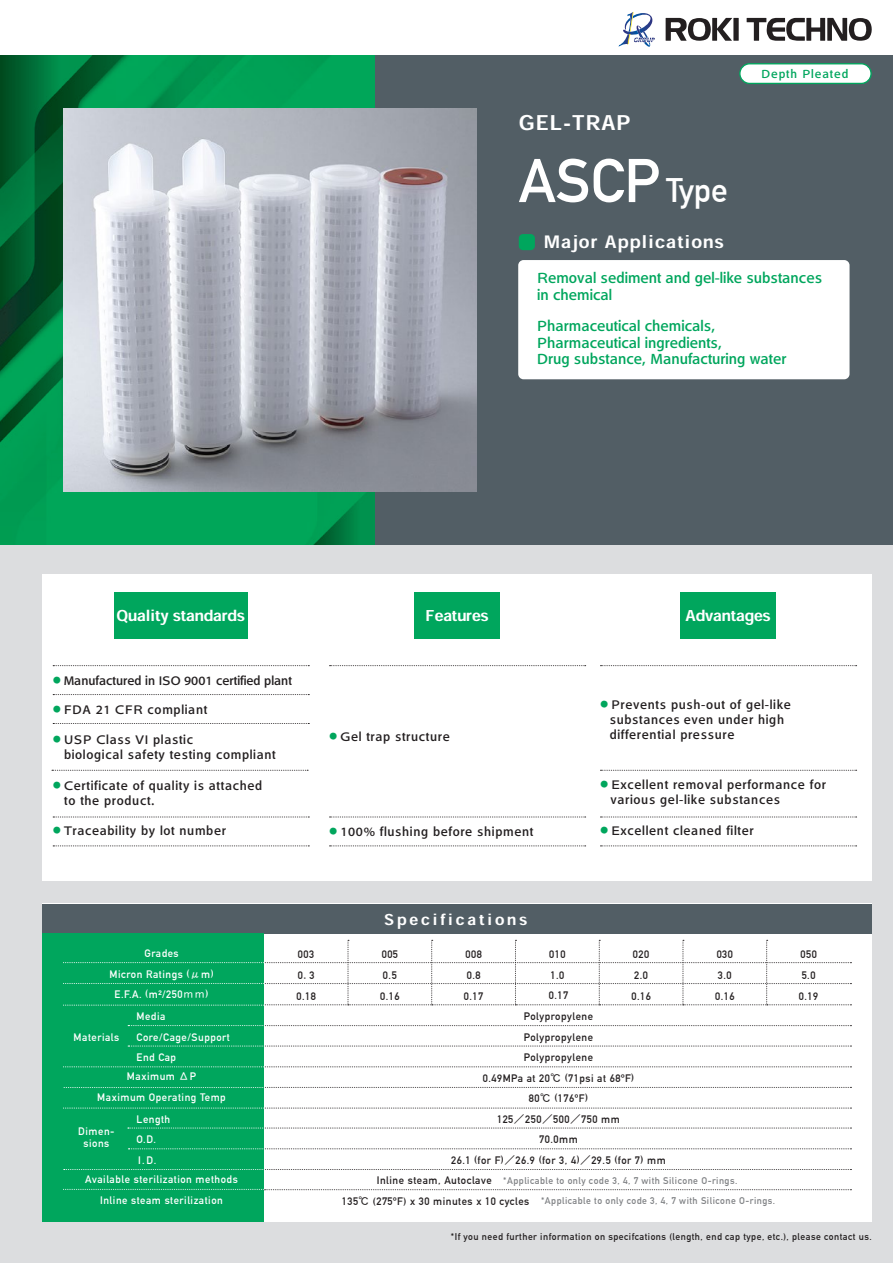
<style>
.page{position:relative;width:893px;height:1263px;background:#fff}
.page>*{position:absolute;margin:0;border:0;box-sizing:border-box;transform-origin:0 0}
.t1{font:700 60.6px "DIN Alternate";color:#fff}
.t2{font:20.25px "Heisei Kaku Go Std W7";letter-spacing:.05em;color:#fff}
.t3{font:16.95px "Heisei Kaku Go Std W7";letter-spacing:.075em;color:#fff}
.t4{font:15px/16.5px "Heisei Kaku Go Std W5";color:#00a65d}
.t5{font:14.85px "Heisei Kaku Go Std W7";color:#fff}
.t6{font:14.85px "Heisei Kaku Go Std W7";letter-spacing:.2em;color:#fff}
.t7{font:12.75px/15px "Heisei Kaku Go Std W5";letter-spacing:.05em;color:#231f20}
.t8{font:12.75px "Heisei Kaku Go Std W5";color:#231f20}
.t9{font:12px "Heisei Kaku Go Std W5";letter-spacing:.075em;color:#00a65d}
.t10{font:700 10.65px/20.5px "DIN Alternate";letter-spacing:.05em;color:#231f20}
.t11{font:700 10.65px/20.5px "DIN Alternate";letter-spacing:.05em;color:#fff;text-align:center}
.t12{font:700 9.6px/20.5px "DIN Alternate";letter-spacing:.05em;color:#808285;text-align:center}
.t13{font:700 9.6px "DIN Alternate";letter-spacing:.05em;color:#231f20}
.s1{font-size:33.3px}
.s2{font-family:"Heisei Kaku Go Std W5";font-weight:400}
.s3{font-size:10.65px;color:#231f20}
.s4{font-family:"Heisei Kaku Go Std W5";font-weight:400;font-size:10.65px;color:#231f20}
</style>
<div class="page">
<div style="left:0;top:442px;width:893px;height:821px;background:#dcdddf"></div>
<div style="left:43px;top:904px;width:829px;height:318px;background:#fff"></div>
<div style="left:43px;top:574px;width:829px;height:306px;background:#fff"></div>
<div style="left:374px;top:55px;width:519px;height:489px;background:#525e65"></div>
<div style="left:43px;top:904px;width:829px;height:29px;background:#525e65"></div>
<div style="left:43px;top:934px;width:221px;height:288px;background:#00a65d"></div>
<div style="left:415px;top:593px;width:85px;height:46px;background:#00a65d"></div>
<div style="left:519px;top:234px;width:16px;height:16px;background:#00a65d;border-radius:4px"></div>
<svg style="left:53px;top:694px;width:256px;height:1px"></svg>
<svg style="left:53px;top:723px;width:256px;height:1px"></svg>
<svg style="left:53px;top:665px;width:256px;height:1px"></svg>
<svg style="left:52px;top:770px;width:256px;height:1px"></svg>
<svg style="left:53px;top:817px;width:256px;height:1px"></svg>
<svg style="left:53px;top:845px;width:256px;height:1px"></svg>
<svg style="left:330px;top:665px;width:256px;height:1px"></svg>
<svg style="left:330px;top:817px;width:256px;height:1px"></svg>
<svg style="left:330px;top:845px;width:256px;height:1px"></svg>
<svg style="left:600px;top:817px;width:257px;height:1px"></svg>
<svg style="left:600px;top:845px;width:257px;height:1px"></svg>
<svg style="left:600px;top:770px;width:257px;height:1px"></svg>
<svg style="left:600px;top:665px;width:257px;height:1px"></svg>
<div style="left:680px;top:593px;width:96px;height:46px;background:#00a65d"></div>
<div style="left:114px;top:593px;width:133px;height:46px;background:#00a65d"></div>
<svg style="left:64px;top:940px;width:787px;height:66px"></svg>
<svg style="left:128px;top:1025px;width:723px;height:1px"></svg>
<svg style="left:128px;top:1046px;width:723px;height:1px"></svg>
<svg style="left:64px;top:1087px;width:787px;height:1px"></svg>
<svg style="left:64px;top:1066px;width:787px;height:1px"></svg>
<svg style="left:65px;top:1108px;width:786px;height:1px"></svg>
<svg style="left:128px;top:1128px;width:723px;height:1px"></svg>
<svg style="left:128px;top:1148px;width:723px;height:1px"></svg>
<svg style="left:64px;top:1169px;width:787px;height:1px"></svg>
<svg style="left:64px;top:1189px;width:787px;height:1px"></svg>
<div style="left:518px;top:260px;width:331px;height:119px;background:#fff;border-radius:5px"></div>
<div style="left:740px;top:64px;width:131px;height:19px;background:#fff;border-radius:10px"></div>
<div style="left:739px;top:63px;width:133px;height:21px;border:1px solid #00a65d;border-radius:10px"></div>
<img style="left:0;top:55px;width:374px;height:489px">
<img style="left:164px;top:491px;width:210px;height:53px">
<img style="left:64px;top:109px;width:412px;height:382px">
<svg style="left:619px;top:12px;width:36px;height:35px"></svg>
<svg style="left:666px;top:18px;width:66px;height:23px"></svg>
<div style="left:733px;top:18px;width:6px;height:23px;background:#231f20"></div>
<svg style="left:747px;top:18px;width:125px;height:23px"></svg>
<h2 class="t2" style="left:519px;top:110px;width:113px">GEL-TRAP</h2>
<h1 class="t1" style="left:519px;top:135px;width:211px">ASCP <span class="s1">Type</span></h1>
<h3 class="t3" style="left:544px;top:232px;width:181px">Major Applications</h3>
<p class="t9" style="left:762px;top:67px;width:88px">Depth Pleated</p>
<p class="t4" style="left:537px;top:269px;width:287px">Removal sediment and gel-like substances in chemical</p>
<p class="t4" style="left:537px;top:317px;width:251px">Pharmaceutical chemicals,<br>Pharmaceutical ingredients,<br>Drug substance, Manufacturing water</p>
<p class="t5" style="left:116px;top:606px;width:130px">Quality standards</p>
<p class="t5" style="left:685px;top:606px;width:87px">Advantages</p>
<p class="t5" style="left:426px;top:606px;width:65px">Features</p>
<p class="t8" style="left:53px;top:673px;width:240px"><sup>●</sup> Manufactured in ISO 9001 certified plant</p>
<p class="t7" style="left:53px;top:701px;width:156px"><sup>●</sup> FDA 21 CFR compliant</p>
<p class="t7" style="left:64px;top:731px;width:213px;text-indent:-11px"><sup>●</sup> USP Class VI plastic<br>biological safety testing compliant</p>
<p class="t7" style="left:64px;top:778px;width:199px;text-indent:-11px"><sup>●</sup> Certificate of quality is attached to the product.</p>
<p class="t7" style="left:53px;top:823px;width:174px"><sup>●</sup> Traceability by lot number</p>
<p class="t7" style="left:330px;top:729px;width:122px"><sup>●</sup> Gel trap structure</p>
<p class="t7" style="left:330px;top:824px;width:205px"><sup>●</sup> 100% flushing before shipment</p>
<p class="t6" style="left:384px;top:911px;width:144px">Specifications</p>
<p class="t7" style="left:610px;top:697px;width:183px;text-indent:-9px"><sup>●</sup> Prevents push-out of gel-like substances even under high differential pressure</p>
<p class="t7" style="left:610px;top:776px;width:217px;text-indent:-10px"><sup>●</sup> Excellent removal performance for various gel-like substances</p>
<p class="t7" style="left:600px;top:823px;width:155px"><sup>●</sup> Excellent cleaned filter</p>
<p class="t11" style="left:109px;top:942px;width:106px">Grades<br>Micron Ratings (<span class="s2">μ</span>m)<br>E.F.A. (m²/250<span class="s2">ｍｍ</span>)</p>
<p class="t11" style="left:74px;top:1026px;width:47px">Materials</p>
<p class="t11" style="left:137px;top:1005px;width:95px;text-align:left">Media<br>Core/Cage/Support<br>End Cap</p>
<p class="t11" style="left:97px;top:1065px;width:130px">Maximum <span class="s2">Δ</span>P<br>Maximum Operating Temp</p>
<p class="t11" style="left:78px;top:1124px;width:38px;line-height:12px">Dimen&shy;sions</p>
<p class="t11" style="left:137px;top:1108px;width:35px;text-align:left">Length<br>O.D.<br>I.D.</p>
<p class="t11" style="left:85px;top:1168px;width:154px">Available sterilization methods<br>Inline steam sterilization</p>
<p class="t10" style="left:296px;top:944px;width:21px">003<br>0<span class="s2">．</span>3<br>0.18</p>
<p class="t10" style="left:549px;top:944px;width:18px">010<br>1.0</p>
<p class="t10" style="left:799px;top:944px;width:21px">050<br>5.0<br>0.19</p>
<p class="t10" style="left:380px;top:944px;width:21px">005<br>0.5<br>0.16</p>
<p class="t10" style="left:464px;top:944px;width:21px">008<br>0.8<br>0.17</p>
<p class="t10" style="left:715px;top:944px;width:21px">030<br>3.0<br>0.16</p>
<p class="t10" style="left:631px;top:944px;width:21px">020<br>2.0<br>0.16</p>
<p class="t10" style="left:451px;top:985px;width:216px;text-align:center">0.17<br>Polypropylene<br>Polypropylene<br>Polypropylene<br>0.49MPa at 20<span class="s2">℃</span> (71psi at 68ºF)<br>80<span class="s2">℃</span> (176ºF)<br>125<span class="s2">／</span>250<span class="s2">／</span>500<span class="s2">／</span>750 mm<br>70.0mm<br>26.1 (for F)<span class="s2">／</span>26.9 (for 3, 4)<span class="s2">／</span>29.5 (for 7) mm</p>
<p class="t12" style="left:342px;top:1169px;width:435px"><span class="s3">Inline steam, Autoclave</span> *Applicable to only code 3, 4, 7 with Silicone O-rings.<br><span class="s3">135</span><span class="s4">℃</span> <span class="s3">(275ºF) x 30 minutes x 10 cycles</span> *Applicable to only code 3, 4, 7 with Silicone O-rings.</p>
<p class="t13" style="left:451px;top:1229px;width:422px">*If you need further information on specifcations (length, end cap type, etc.), please contact us.</p>
</div>
